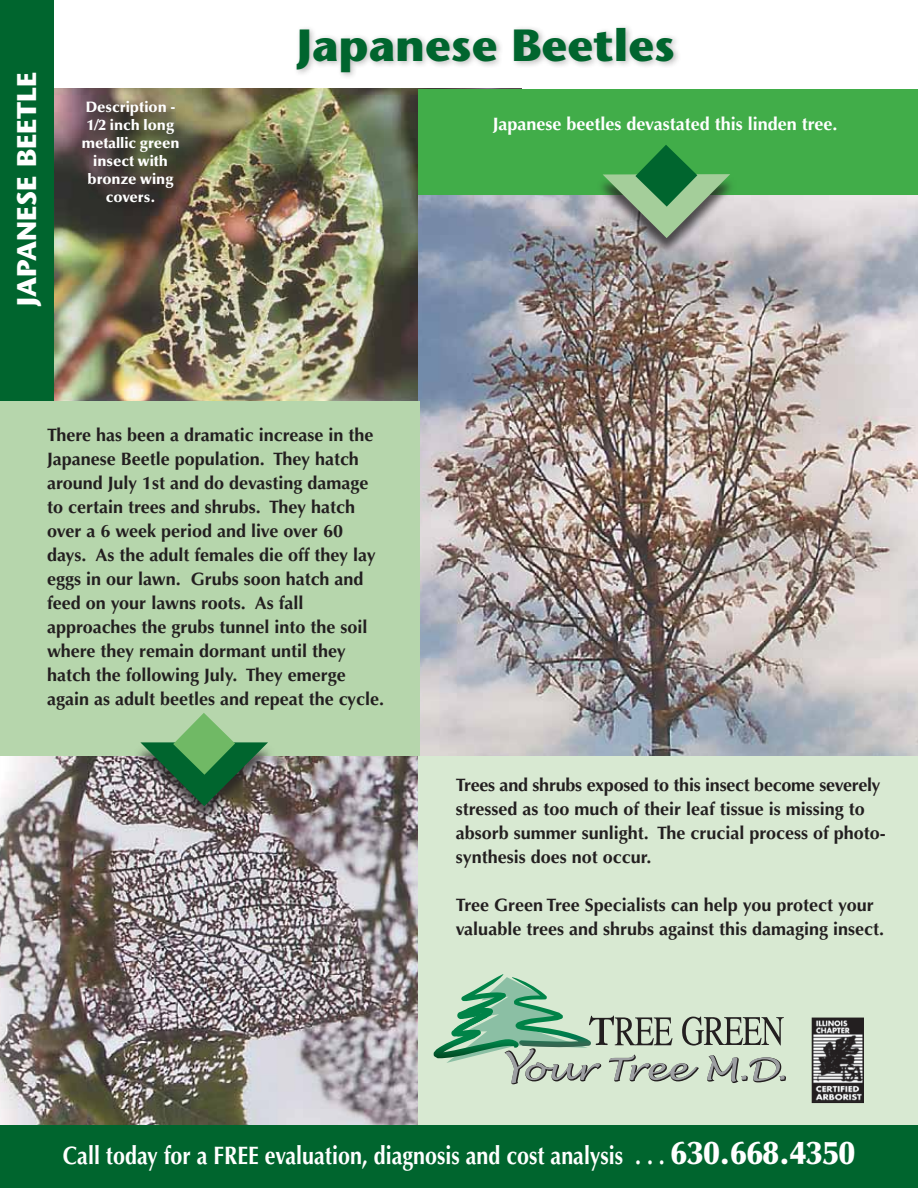
<style>
.page{position:relative;width:918px;height:1188px;background:#fff}
.page>*{position:absolute;margin:0;border:0;box-sizing:border-box;transform-origin:0 0}
.t1{font:700 45px "Stone Sans";color:#00652e}
.t2{font:700 27px "Stone Sans";color:#fff}
.t3{font:700 25.2px "Optima";color:#fff;scale:.85 1}
.t4{font:700 18px/24px "Optima";color:#231f20}
.t5{font:700 18px "Optima";color:#fff}
.t6{font:900 15px/18px "Optima";color:#fff;text-align:center}
.s1{font-weight:900;font-size:32.55px}
</style>
<div class="page">
<img style="left:53px;top:89px;width:365px;height:313px">
<img style="left:0;top:756px;width:418px;height:370px">
<img style="left:418px;top:194px;width:500px;height:562px">
<div style="left:418px;top:89px;width:500px;height:105px;background:#41ad49"></div>
<div style="left:418px;top:756px;width:500px;height:370px;background:#d8e9d2"></div>
<div style="left:0;top:0;width:53px;height:530px;background:#00652e"></div>
<div style="left:0;top:402px;width:419px;height:354px;background:#b6d6ac"></div>
<div style="left:0;top:1126px;width:918px;height:62px;background:#00652e"></div>
<div style="left:293px;top:24px;width:388px;height:56px;background:#231f20;opacity:.3"></div>
<div style="left:596px;top:176px;width:141px;height:80px;background:#231f20;opacity:.75"></div>
<svg style="left:603px;top:145px;width:127px;height:93px"></svg>
<div style="left:134px;top:745px;width:141px;height:79px;background:#231f20;opacity:.75"></div>
<svg style="left:140px;top:713px;width:128px;height:93px"></svg>
<img style="left:815px;top:1021px;width:46px;height:79px">
<div style="left:812px;top:1018px;width:52px;height:85px;border:2px solid #231f20"></div>
<div style="left:80px;top:99px;width:112px;height:117px;background:#231f20;opacity:.75"></div>
<svg style="left:434px;top:974px;width:352px;height:111px"></svg>
<h2 class="t2" style="left:11px;top:306px;width:235px;rotate:-90deg">JAPANESE BEETLE</h2>
<p class="t6" style="left:82px;top:99px;width:100px">Description -<br>1/2 inch long metallic green insect with bronze wing covers.</p>
<h1 class="t1" style="left:297px;top:18px;width:379px">Japanese Beetles</h1>
<p class="t5" style="left:493px;top:113px;width:346px">Japanese beetles devastated this linden tree.</p>
<p class="t4" style="left:47px;top:423px;width:339px">There has been a dramatic increase in the Japanese Beetle population. They hatch around July 1st and do devasting damage to certain trees and shrubs. They hatch over a 6 week period and live over 60 days. As the adult females die off they lay eggs in our lawn. Grubs soon hatch and feed on your lawns roots. As fall approaches the grubs tunnel into the soil where they remain dormant until they hatch the following July. They emerge again as adult beetles and repeat the cycle.</p>
<p class="t4" style="left:456px;top:773px;width:432px">Trees and shrubs exposed to this insect become severely stressed as too much of their leaf tissue is missing to absorb summer sunlight. The crucial process of photo&shy;synthesis does not occur.</p>
<p class="t4" style="left:456px;top:893px;width:430px">Tree Green Tree Specialists can help you protect your valuable trees and shrubs against this damaging insect.</p>
<h3 class="t3" style="left:63px;top:1141px;width:933px">Call today for a FREE evaluation, diagnosis and cost analysis . . . <span class="s1">630.668.4350</span></h3>
</div>
